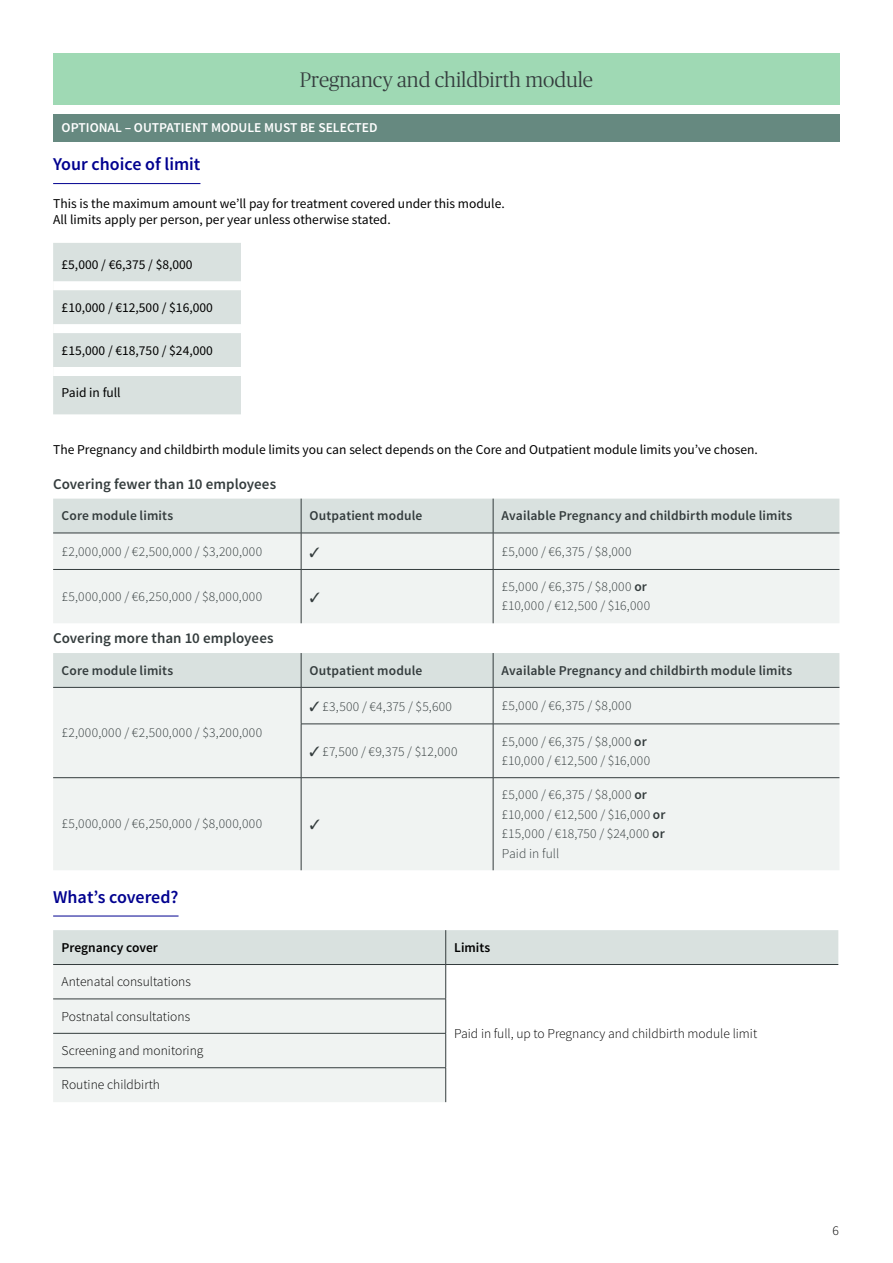
<style>
.page{position:relative;width:893px;height:1263px;background:#fff}
.page>*{position:absolute;margin:0;border:0;box-sizing:border-box;transform-origin:0 0}
.t1{font:300 21px "Publico Headline";color:#343c3d}
.t2{font:600 18px "Source Sans Pro";color:#00008f}
.t3{font:600 15px "Source Sans Pro";letter-spacing:.005em;color:#343c3d}
.t4{font:300 13.5px/19.4px "Source Sans Pro";letter-spacing:.03em;color:#343c3d}
.t5{font:13.5px/16.2px "Source Sans Pro";color:#000}
.t6{font:600 13.5px "Source Sans Pro";letter-spacing:.01em;color:#343c3d}
.t7{font:300 13.5px "Source Sans Pro";color:#000}
.t8{font:600 13.5px "Source Sans Pro";color:#fff}
.t9{font:600 13.5px "Source Sans Pro";color:#000}
.s1{font-weight:600}
</style>
<div class="page">
<div style="left:53px;top:114px;width:787px;height:27px;background:#668980"></div>
<hr style="left:53px;top:183px;width:147px;height:1px;background:#00008f">
<hr style="left:53px;top:916px;width:126px;height:1px;background:#00008f">
<div style="left:53px;top:243px;width:188px;height:171px;background:#d9e1df"></div>
<div style="left:53px;top:367px;width:188px;height:9px;background:#fff"></div>
<div style="left:53px;top:281px;width:188px;height:9px;background:#fff"></div>
<div style="left:53px;top:324px;width:188px;height:9px;background:#fff"></div>
<div style="left:53px;top:499px;width:786px;height:34px;background:#d9e1df"></div>
<svg style="left:53px;top:534px;width:786px;height:336px;fill:#f0f3f2"></svg>
<hr style="left:301px;top:499px;width:1px;height:34px;background:#343c3d">
<hr style="left:493px;top:499px;width:1px;height:34px;background:#343c3d">
<hr style="left:53px;top:533px;width:248px;height:1px;background:#343c3d">
<hr style="left:301px;top:533px;width:192px;height:1px;background:#343c3d">
<hr style="left:301px;top:533px;width:1px;height:36px;background:#343c3d">
<hr style="left:493px;top:533px;width:346px;height:1px;background:#343c3d">
<hr style="left:493px;top:533px;width:1px;height:36px;background:#343c3d">
<hr style="left:53px;top:569px;width:248px;height:1px;background:#343c3d">
<hr style="left:301px;top:569px;width:192px;height:1px;background:#343c3d">
<hr style="left:301px;top:570px;width:1px;height:53px;background:#343c3d">
<hr style="left:493px;top:569px;width:346px;height:1px;background:#343c3d">
<hr style="left:493px;top:570px;width:1px;height:53px;background:#343c3d">
<hr style="left:301px;top:653px;width:1px;height:34px;background:#343c3d">
<hr style="left:493px;top:653px;width:1px;height:34px;background:#343c3d">
<hr style="left:53px;top:687px;width:248px;height:1px;background:#343c3d">
<hr style="left:301px;top:687px;width:192px;height:1px;background:#343c3d">
<hr style="left:301px;top:687px;width:1px;height:37px;background:#343c3d">
<hr style="left:493px;top:687px;width:346px;height:1px;background:#343c3d">
<hr style="left:493px;top:687px;width:1px;height:37px;background:#343c3d">
<hr style="left:301px;top:724px;width:192px;height:1px;background:#343c3d">
<hr style="left:301px;top:724px;width:1px;height:53px;background:#343c3d">
<hr style="left:493px;top:724px;width:346px;height:1px;background:#343c3d">
<hr style="left:493px;top:724px;width:1px;height:53px;background:#343c3d">
<hr style="left:53px;top:777px;width:248px;height:1px;background:#343c3d">
<hr style="left:301px;top:777px;width:192px;height:1px;background:#343c3d">
<hr style="left:301px;top:778px;width:1px;height:92px;background:#343c3d">
<hr style="left:493px;top:777px;width:346px;height:1px;background:#343c3d">
<hr style="left:493px;top:778px;width:1px;height:92px;background:#343c3d">
<div style="left:53px;top:930px;width:785px;height:34px;background:#d9e1df"></div>
<div style="left:53px;top:965px;width:392px;height:137px;background:#f0f3f2"></div>
<hr style="left:445px;top:930px;width:1px;height:34px;background:#343c3d">
<hr style="left:53px;top:964px;width:393px;height:1px;background:#343c3d">
<hr style="left:446px;top:964px;width:392px;height:1px;background:#343c3d">
<hr style="left:445px;top:965px;width:1px;height:34px;background:#343c3d">
<hr style="left:53px;top:999px;width:393px;height:1px;background:#343c3d">
<hr style="left:445px;top:999px;width:1px;height:34px;background:#343c3d">
<hr style="left:53px;top:1033px;width:393px;height:1px;background:#343c3d">
<hr style="left:445px;top:1033px;width:1px;height:34px;background:#343c3d">
<hr style="left:53px;top:1067px;width:393px;height:1px;background:#343c3d">
<hr style="left:445px;top:1068px;width:1px;height:34px;background:#343c3d">
<div style="left:53px;top:53px;width:787px;height:51px;background:#9fd9b4"></div>
<svg style="left:310px;top:547px;width:9px;height:10px"></svg>
<svg style="left:310px;top:592px;width:9px;height:10px"></svg>
<svg style="left:310px;top:820px;width:9px;height:9px"></svg>
<h1 class="t1" style="left:300px;top:66px;width:295px">Pregnancy and childbirth module</h1>
<p class="t8" style="left:62px;top:119px;width:317px">OPTIONAL – OUTPATIENT MODULE MUST BE SELECTED</p>
<h2 class="t2" style="left:53px;top:153px;width:149px">Your choice of limit</h2>
<p class="t5" style="left:53px;top:196px;width:453px">This is the maximum amount we’ll pay for treatment covered under this module.<br>All limits apply per person, per year unless otherwise stated.</p>
<p class="t5" style="left:62px;top:256px;width:133px">£5,000 / €6,375 / $8,000</p>
<p class="t5" style="left:62px;top:299px;width:153px">£10,000 / €12,500 / $16,000</p>
<p class="t5" style="left:62px;top:342px;width:153px">£15,000 / €18,750 / $24,000</p>
<p class="t5" style="left:62px;top:385px;width:61px">Paid in full</p>
<p class="t5" style="left:53px;top:442px;width:706px">The Pregnancy and childbirth module limits you can select depends on the Core and Outpatient module limits you’ve chosen.</p>
<p class="t3" style="left:53px;top:474px;width:225px">Covering fewer than 10 employees</p>
<p class="t6" style="left:62px;top:507px;width:113px">Core module limits</p>
<p class="t6" style="left:310px;top:507px;width:114px">Outpatient module</p>
<p class="t6" style="left:502px;top:507px;width:292px">Available Pregnancy and childbirth module limits</p>
<p class="t4" style="left:62px;top:542px;width:202px">£2,000,000 / €2,500,000 / $3,200,000</p>
<p class="t4" style="left:502px;top:542px;width:131px">£5,000 / €6,375 / $8,000</p>
<p class="t4" style="left:62px;top:587px;width:202px">£5,000,000 / €6,250,000 / $8,000,000</p>
<p class="t4" style="left:502px;top:577px;width:150px">£5,000 / €6,375 / $8,000 <span class="s1">or </span>£10,000 / €12,500 / $16,000</p>
<p class="t3" style="left:53px;top:629px;width:222px">Covering more than 10 employees</p>
<p class="t6" style="left:62px;top:662px;width:113px">Core module limits</p>
<p class="t6" style="left:310px;top:662px;width:114px">Outpatient module</p>
<p class="t6" style="left:502px;top:662px;width:292px">Available Pregnancy and childbirth module limits</p>
<p class="t4" style="left:62px;top:723px;width:202px">£2,000,000 / €2,500,000 / $3,200,000</p>
<p class="t4" style="left:62px;top:814px;width:202px">£5,000,000 / €6,250,000 / $8,000,000</p>
<p class="t4" style="left:310px;top:697px;width:144px">✓ £3,500 / €4,375 / $5,600</p>
<p class="t4" style="left:502px;top:696px;width:131px">£5,000 / €6,375 / $8,000</p>
<p class="t4" style="left:310px;top:742px;width:149px">✓ £7,500 / €9,375 / $12,000</p>
<p class="t4" style="left:502px;top:731px;width:150px">£5,000 / €6,375 / $8,000 <span class="s1">or </span>£10,000 / €12,500 / $16,000</p>
<p class="t4" style="left:502px;top:785px;width:165px">£5,000 / €6,375 / $8,000 <span class="s1">or </span>£10,000 / €12,500 / $16,000 <span class="s1">or </span>£15,000 / €18,750 / $24,000 <span class="s1">or<br></span>Paid in full</p>
<h2 class="t2" style="left:53px;top:885px;width:127px">What’s covered?</h2>
<p class="t9" style="left:62px;top:939px;width:98px">Pregnancy cover</p>
<p class="t9" style="left:454px;top:939px;width:37px">Limits</p>
<p class="t7" style="left:62px;top:973px;width:131px">Antenatal consultations</p>
<p class="t7" style="left:62px;top:1008px;width:130px">Postnatal consultations</p>
<p class="t7" style="left:62px;top:1042px;width:143px">Screening and monitoring</p>
<p class="t7" style="left:62px;top:1077px;width:100px">Routine childbirth</p>
<p class="t7" style="left:454px;top:1025px;width:304px">Paid in full, up to Pregnancy and childbirth module limit</p>
<p class="t7" style="left:833px;top:1222px;width:8px">6</p>
</div>
